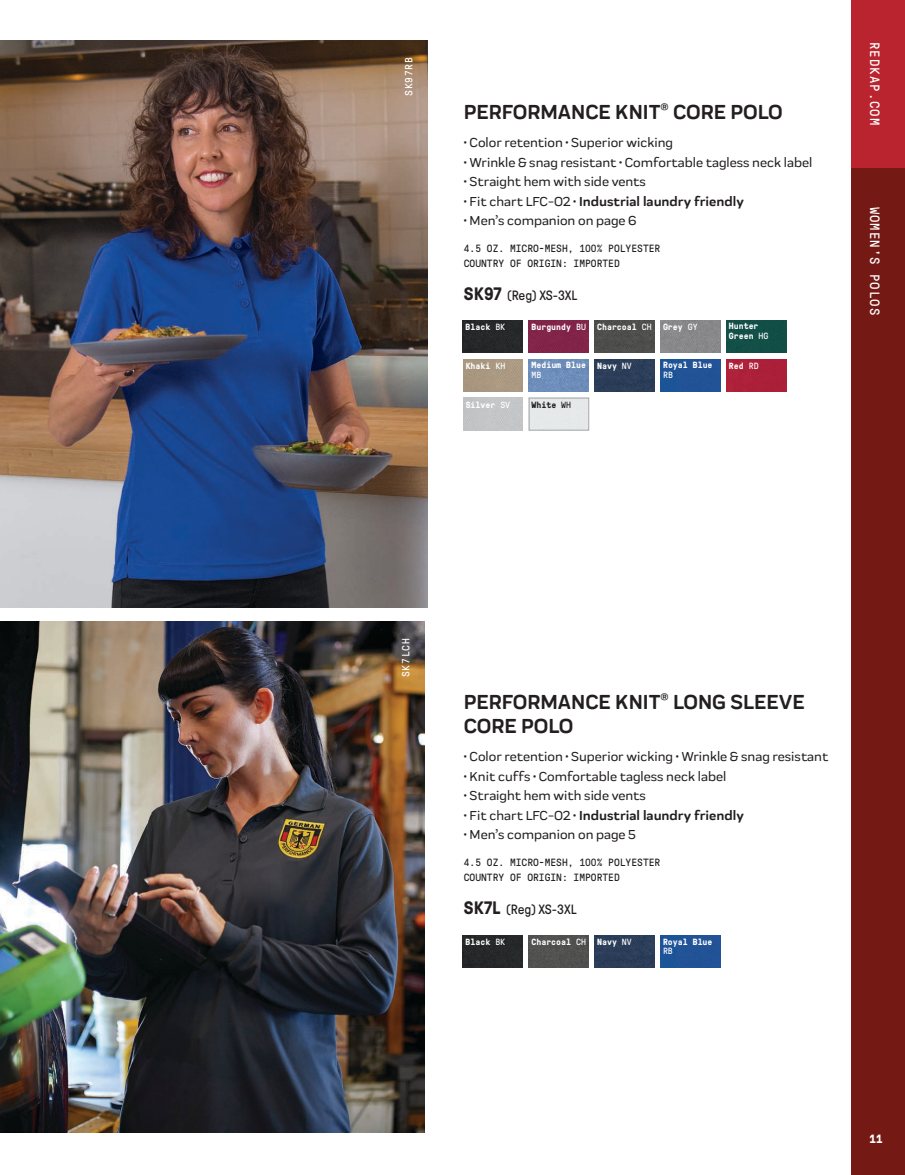
<style>
.page{position:relative;width:905px;height:1175px;background:#fff}
.page>*{position:absolute;margin:0;border:0;box-sizing:border-box;transform-origin:0 0}
.t1{font:700 21px/24px "Praktika Rnd";color:#231f20}
.t2{font:500 13.5px "Praktika Rnd";color:#231f20}
.t3{font:700 13.5px "Praktika Rnd";color:#231f20}
.t4{font:13.5px "GT Pressura";color:#231f20}
.t5{font:13.5px "GT Pressura Mono";letter-spacing:.075em;color:#fff}
.t6{font:700 12px "GT Pressura Mono";color:#fff}
.t7{font:10.5px/15px "GT Pressura Mono";color:#231f20}
.t8{font:10.5px "GT Pressura Mono";letter-spacing:.075em;color:#fff}
.t9{font:700 9px/9.8px "GT Pressura Mono";color:#fff}
.t10{font:700 9px "GT Pressura Mono";color:#231f20}
.t11{font:9px "GT Pressura Mono";color:#fff}
.s1{font-weight:500}
.s2{font-weight:700;font-size:18px}
.s3{font-weight:400}
</style>
<div class="page">
<div style="left:851px;top:0;width:53px;height:1174px;background:#751915"></div>
<div style="left:851px;top:0;width:53px;height:167px;background:#b9242f"></div>
<img style="left:0;top:40px;width:428px;height:567px">
<div style="left:660px;top:320px;width:60px;height:32px;background:#88888a"></div>
<div style="left:726px;top:320px;width:60px;height:32px;background:#124f47"></div>
<div style="left:594px;top:320px;width:60px;height:32px;background:#4e4e4d"></div>
<div style="left:463px;top:320px;width:60px;height:32px;background:#262828"></div>
<div style="left:529px;top:320px;width:60px;height:32px;background:#812449"></div>
<div style="left:660px;top:359px;width:60px;height:32px;background:#215397"></div>
<div style="left:726px;top:359px;width:60px;height:32px;background:#ac2039"></div>
<div style="left:595px;top:359px;width:59px;height:32px;background:#2b3e59"></div>
<div style="left:463px;top:359px;width:60px;height:32px;background:#aa9881"></div>
<img style="left:529px;top:359px;width:60px;height:32px">
<div style="left:463px;top:398px;width:60px;height:32px;background:#c3c5c7"></div>
<div style="left:529px;top:398px;width:60px;height:32px;border:1px solid #a7a9ac"></div>
<img style="left:0;top:621px;width:424px;height:511px">
<div style="left:660px;top:935px;width:60px;height:32px;background:#215397"></div>
<div style="left:594px;top:935px;width:60px;height:32px;background:#2b3e59"></div>
<div style="left:463px;top:935px;width:60px;height:32px;background:#262828"></div>
<div style="left:529px;top:935px;width:60px;height:32px;background:#505150"></div>
<p class="t8" style="left:403px;top:96px;width:40px;rotate:-90deg">SK97RB</p>
<h1 class="t1" style="left:464px;top:98px;width:320px">PERFORMANCE KNIT<sup>®</sup> CORE POLO</h1>
<p class="t2" style="left:464px;top:132px;width:211px">• Color retention • Superior wicking</p>
<p class="t2" style="left:464px;top:152px;width:350px">• Wrinkle &amp; snag resistant • Comfortable tagless neck label</p>
<p class="t2" style="left:464px;top:171px;width:184px">• Straight hem with side vents</p>
<p class="t3" style="left:464px;top:190px;width:281px"><span class="s1">• Fit chart LFC-02 •</span> Industrial laundry friendly</p>
<p class="t2" style="left:464px;top:210px;width:174px">• Men’s companion on page 6</p>
<p class="t7" style="left:464px;top:241px;width:198px">4.5 OZ. MICRO-MESH, 100% POLYESTER<br>COUNTRY OF ORIGIN: IMPORTED</p>
<p class="t4" style="left:464px;top:288px;width:115px"><span class="s2">SK97</span> (Reg) XS-3XL</p>
<p class="t9" style="left:663px;top:322px;width:36px">Grey <span class="s3">GY</span></p>
<p class="t9" style="left:728px;top:321px;width:41px">Hunter<br>Green <span class="s3">HG</span></p>
<p class="t9" style="left:465px;top:322px;width:41px">Black <span class="s3">BK</span></p>
<p class="t9" style="left:531px;top:322px;width:122px">Burgundy <span class="s3">BU</span> Charcoal <span class="s3">CH</span></p>
<p class="t9" style="left:465px;top:360px;width:41px">Khaki <span class="s3">KH</span></p>
<p class="t9" style="left:531px;top:360px;width:102px">Medium Blue Navy <span class="s3">NV</span></p>
<p class="t9" style="left:729px;top:360px;width:31px">Red <span class="s3">RD</span></p>
<p class="t11" style="left:531px;top:370px;width:11px">MB</p>
<p class="t9" style="left:465px;top:399px;width:46px">Silver <span class="s3">SV</span></p>
<p class="t10" style="left:531px;top:398px;width:41px">White <span class="s3">WH</span></p>
<p class="t9" style="left:663px;top:360px;width:51px">Royal Blue</p>
<p class="t11" style="left:663px;top:370px;width:11px">RB</p>
<p class="t5" style="left:881px;top:42px;width:85px;rotate:90deg">REDKAP.COM</p>
<p class="t5" style="left:881px;top:206px;width:110px;rotate:90deg">WOMEN'S POLOS</p>
<p class="t8" style="left:400px;top:677px;width:40px;rotate:-90deg">SK7LCH</p>
<h1 class="t1" style="left:464px;top:688px;width:342px">PERFORMANCE KNIT<sup>®</sup> LONG SLEEVE<br>CORE POLO</h1>
<p class="t2" style="left:464px;top:746px;width:366px">• Color retention • Superior wicking • Wrinkle &amp; snag resistant</p>
<p class="t2" style="left:464px;top:766px;width:264px">• Knit cuffs • Comfortable tagless neck label</p>
<p class="t2" style="left:464px;top:785px;width:184px">• Straight hem with side vents</p>
<p class="t3" style="left:464px;top:804px;width:281px"><span class="s1">• Fit chart LFC-02 •</span> Industrial laundry friendly</p>
<p class="t2" style="left:464px;top:824px;width:174px">• Men’s companion on page 5</p>
<p class="t7" style="left:464px;top:855px;width:198px">4.5 OZ. MICRO-MESH, 100% POLYESTER<br>COUNTRY OF ORIGIN: IMPORTED</p>
<p class="t4" style="left:464px;top:902px;width:114px"><span class="s2">SK7L</span> (Reg) XS-3XL</p>
<p class="t9" style="left:465px;top:937px;width:41px">Black <span class="s3">BK</span></p>
<p class="t9" style="left:531px;top:937px;width:102px">Charcoal <span class="s3">CH</span> Navy <span class="s3">NV</span></p>
<p class="t9" style="left:663px;top:936px;width:51px">Royal Blue</p>
<p class="t11" style="left:663px;top:946px;width:11px">RB</p>
<p class="t6" style="left:869px;top:1130px;width:15px">11</p>
</div>
